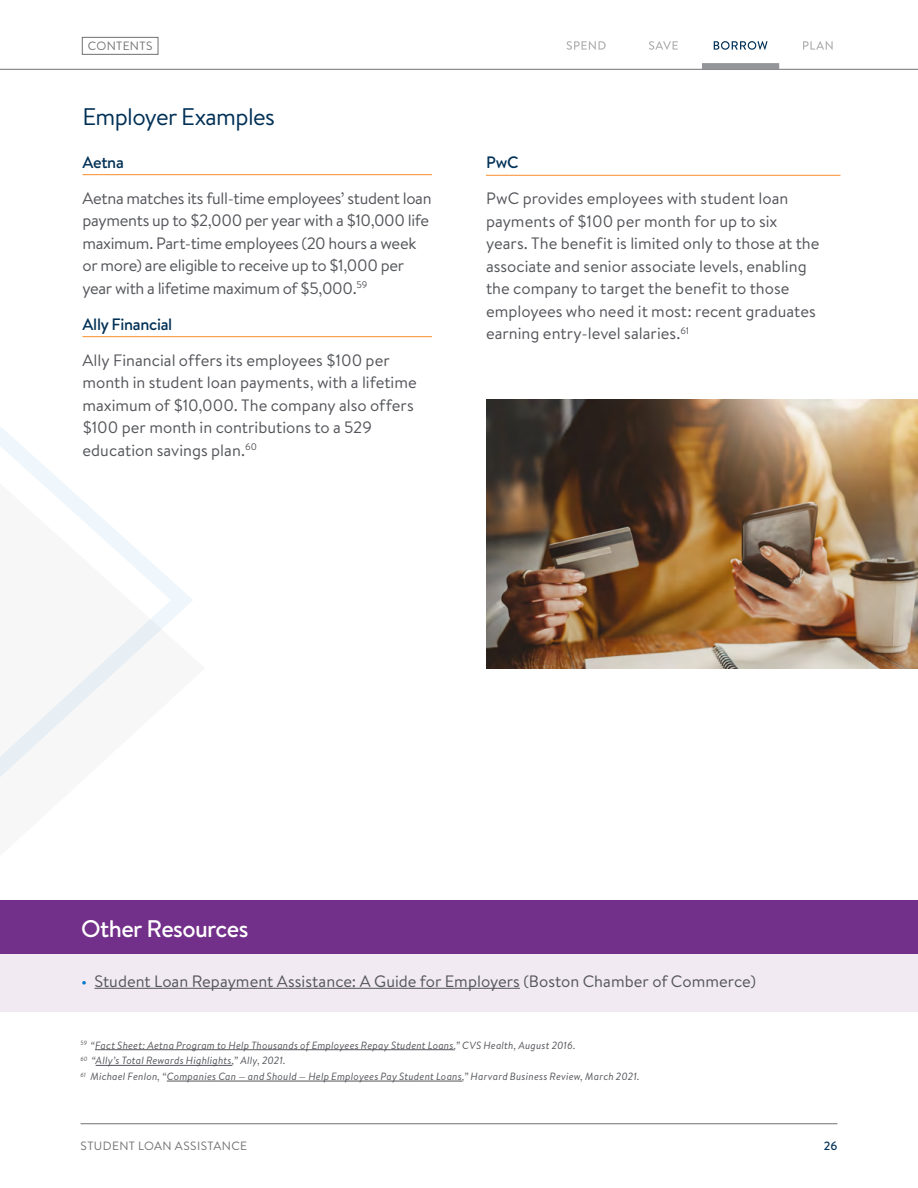
<style>
.page{position:relative;width:918px;height:1188px;background:#fff}
.page>*{position:absolute;margin:0;border:0;box-sizing:border-box;transform-origin:0 0}
.t1{font:24px "Brandon Text";letter-spacing:-.025em;color:#003056}
.t2{font:500 24px "Brandon Text";letter-spacing:-.025em;color:#fff}
.t3{font:16.5px/22.5px "Brandon Text";color:#54555a}
.t4{font:16.5px/22.5px "Brandon Text";letter-spacing:-.02em;color:#54555a}
.t5{font:500 16.5px "Brandon Text";letter-spacing:-.02em;color:#003056}
.t6{font:12px "Brandon Text";letter-spacing:.03em;color:#717073}
.t7{font:500 12px "Brandon Text";color:#003056}
.t8{font:italic 10.5px/15.6px "Brandon Text";letter-spacing:.02em;color:#54555a}
.s1{color:#0075c8}
</style>
<div class="page">
<div style="left:82px;top:37px;width:76px;height:18px;border:1px solid #717073"></div>
<div style="left:0;top:954px;width:918px;height:58px;background:#f1eaf3"></div>
<div style="left:0;top:900px;width:918px;height:54px;background:#73308a"></div>
<hr style="left:81px;top:1123px;width:756px;height:1px;background:#717073">
<hr style="left:0;top:69px;width:918px;height:1px;background:#717073">
<hr style="left:95px;top:1049px;width:359px;height:1px;background:#54555a">
<hr style="left:96px;top:1065px;width:136px;height:1px;background:#54555a">
<hr style="left:167px;top:1081px;width:295px;height:1px;background:#54555a">
<svg style="left:567px;top:41px;width:39px;height:9px"></svg>
<svg style="left:649px;top:41px;width:29px;height:9px"></svg>
<svg style="left:714px;top:41px;width:54px;height:9px"></svg>
<div style="left:702px;top:63px;width:77px;height:6px;background:#939598"></div>
<svg style="left:803px;top:41px;width:30px;height:9px"></svg>
<hr style="left:94px;top:988px;width:426px;height:1px;background:#54555a">
<hr style="left:82px;top:174px;width:350px;height:1px;background:#f88d2b">
<hr style="left:82px;top:336px;width:350px;height:1px;background:#f88d2b">
<hr style="left:486px;top:175px;width:354px;height:1px;background:#f88d2b">
<img style="left:486px;top:400px;width:432px;height:269px">
<svg style="left:0;top:174px;width:205px;height:603px"></svg>
<p class="t6" style="left:88px;top:38px;width:66px">CONTENTS</p>
<h1 class="t1" style="left:82px;top:100px;width:194px">Employer Examples</h1>
<p class="t5" style="left:82px;top:150px;width:43px">Aetna</p>
<p class="t4" style="left:82px;top:186px;width:351px">Aetna matches its full-time employees’ student loan payments up to $2,000 per year with a $10,000 life maximum. Part-time employees (20 hours a week or more) are eligible to receive up to $1,000 per year with a lifetime maximum of $5,000.<sup>59</sup></p>
<p class="t5" style="left:82px;top:312px;width:91px">Ally Financial</p>
<p class="t3" style="left:82px;top:348px;width:336px">Ally Financial offers its employees $100 per month in student loan payments, with a lifetime maximum of $10,000. The company also offers $100 per month in contributions to a 529 education savings plan.<sup>60</sup></p>
<p class="t5" style="left:486px;top:151px;width:34px">PwC</p>
<p class="t3" style="left:486px;top:187px;width:335px">PwC provides employees with student loan payments of $100 per month for up to six years. The benefit is limited only to those at the associate and senior associate levels, enabling the company to target the benefit to those employees who need it most: recent graduates earning entry-level salaries.<sup>61</sup></p>
<h1 class="t2" style="left:81px;top:912px;width:169px">Other Resources</h1>
<p class="t3" style="left:81px;top:969px;width:677px"><span class="s1">•</span> Student Loan Repayment Assistance: A Guide for Employers (Boston Chamber of Commerce)</p>
<p class="t8" style="left:81px;top:1037px;width:561px"><sup>59</sup> “Fact Sheet: Aetna Program to Help Thousands of Employees Repay Student Loans,” CVS Health, August 2016.<br><sup>60</sup> “Ally’s Total Rewards Highlights,” Ally, 2021.<br><sup>61</sup> Michael Fenlon, “Companies Can — and Should — Help Employees Pay Student Loans,” Harvard Business Review, March 2021.</p>
<p class="t6" style="left:81px;top:1138px;width:168px">STUDENT LOAN ASSISTANCE</p>
<p class="t7" style="left:824px;top:1138px;width:15px">26</p>
</div>
